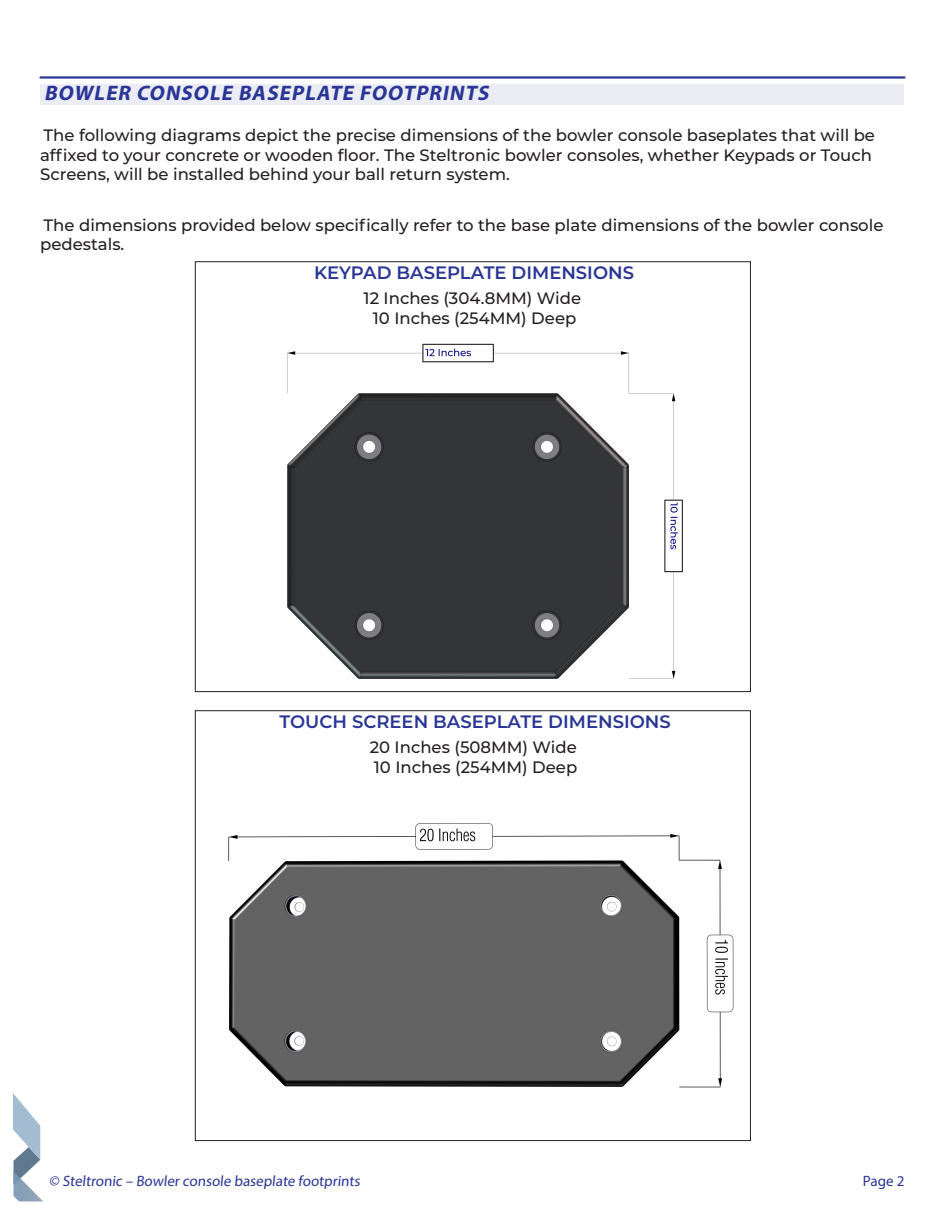
<style>
.page{position:relative;width:945px;height:1215px;background:#fff}
.page>*{position:absolute;margin:0;border:0;box-sizing:border-box;transform-origin:0 0}
.Heading{font:italic 700 21px "Myriad Pro";color:#293695}
.Body_Text{font:600 18px "Montserrat";color:#293695}
.Body_Text-2{font:500 16.5px/19.5px "Montserrat";color:#231f20}
.t1{font:15px "Myriad Pro";letter-spacing:-.005em;color:#293695}
</style>
<div class="page">
<svg style="left:14px;top:1094px;width:29px;height:108px"></svg>
<div style="left:40px;top:84px;width:864px;height:21px;background:#ececf5"></div>
<hr style="left:40px;top:76px;width:864px;height:3px;background:#293695">
<img style="left:287px;top:343px;width:396px;height:336px">
<img style="left:228px;top:823px;width:506px;height:265px">
<p class="Heading" style="left:44px;top:79px;width:450px">BOWLER CONSOLE BASEPLATE FOOTPRINTS</p>
<p class="Body_Text-2" style="left:40px;top:125px;width:836px">The following diagrams depict the precise dimensions of the bowler console baseplates that will be affixed to your concrete or wooden floor. The Steltronic bowler consoles, whether Keypads or Touch<br>Screens, will be installed behind your ball return system.</p>
<p class="Body_Text-2" style="left:40px;top:214px;width:845px">The dimensions provided below specifically refer to the base plate dimensions of the bowler console pedestals.</p>
<p class="Body_Text" style="left:314px;top:260px;width:321px">KEYPAD BASEPLATE DIMENSIONS</p>
<p class="Body_Text-2" style="left:364px;top:288px;width:219px">12 Inches (304.8MM) Wide</p>
<p class="Body_Text-2" style="left:373px;top:307px;width:205px">10 Inches (254MM) Deep</p>
<p class="Body_Text" style="left:279px;top:709px;width:393px">TOUCH SCREEN BASEPLATE DIMENSIONS</p>
<p class="Body_Text-2" style="left:370px;top:737px;width:209px">20 Inches (508MM) Wide</p>
<p class="Body_Text-2" style="left:374px;top:756px;width:205px">10 Inches (254MM) Deep</p>
<p class="t1" style="left:49px;top:1172px;width:314px">© Steltronic – Bowler console baseplate footprints</p>
<p class="t1" style="left:863px;top:1172px;width:43px">Page 2</p>
</div>
